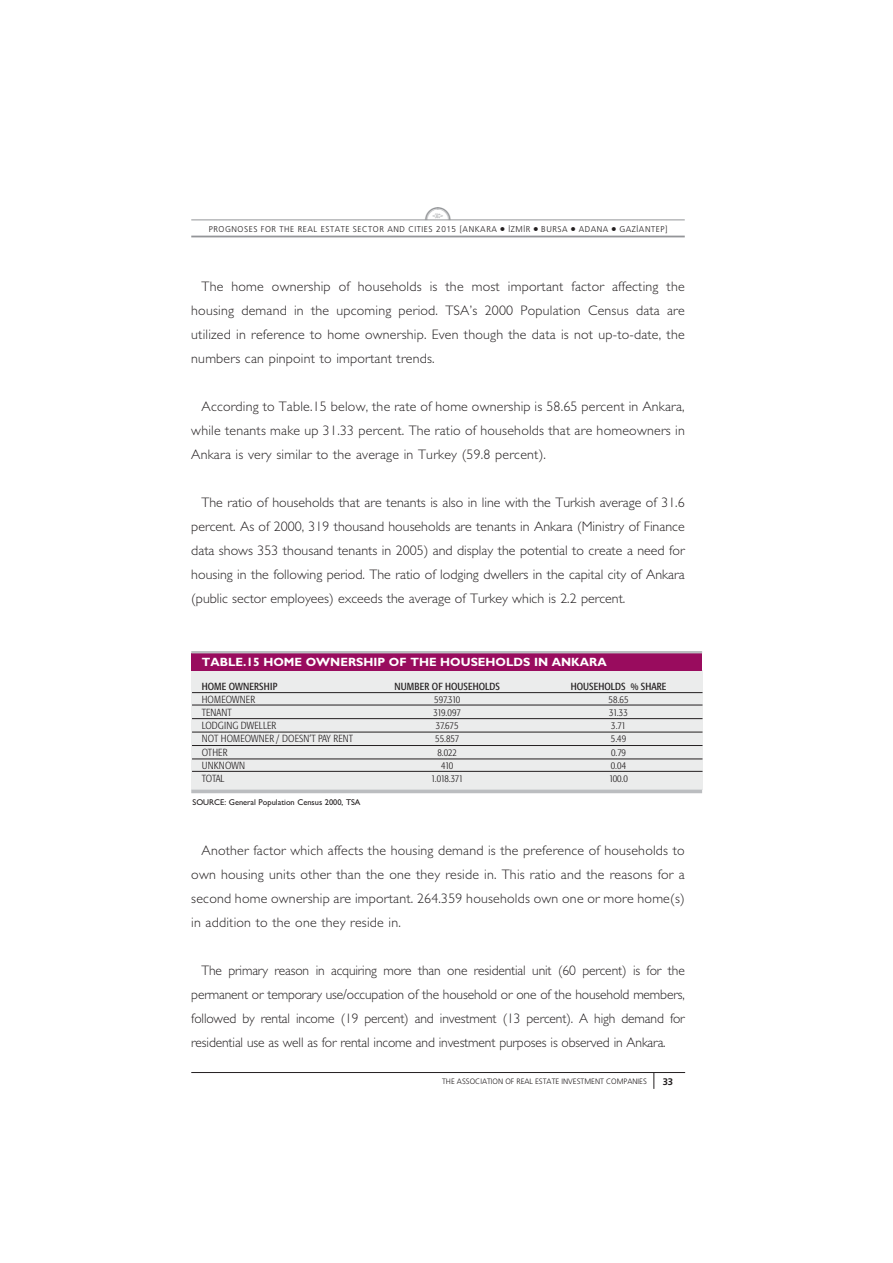
<style>
.page{position:relative;width:893px;height:1263px;background:#fff}
.page>*{position:absolute;margin:0;border:0;box-sizing:border-box;transform-origin:0 0}
.t1{font:300 13.8px/24px "Gill Sans";letter-spacing:.015em;color:#231f20;text-align:justify}
.t2{font:700 12px "Gill Sans";color:#fff}
.t3{font:12px "Acicek";color:#939598}
.t4{font:300 condensed 10.2px/13.2px "Formata TR";letter-spacing:.01em;color:#231f20}
.t5{font:10.2px "Formata TR Condensed TAB";letter-spacing:.01em;color:#231f20}
.t6{font:300 condensed 10.2px/13.2px "Formata TR";letter-spacing:-.02em;color:#231f20;text-align:center}
.t7{font:700 9.6px "Frutiger";color:#231f20}
.t8{font:300 8.4px "Frutiger";letter-spacing:.065em;color:#231f20}
.t9{font:500 8.4px "Gill Sans";color:#231f20}
.t10{font:300 7.8px "Frutiger";color:#231f20}
</style>
<div class="page">
<div style="left:191px;top:670px;width:511px;height:120px;background:#ebecec"></div>
<hr style="left:191px;top:1072px;width:494px;height:1px;background:#231f20">
<hr style="left:191px;top:236px;width:493px;height:1px;background:#939598">
<svg style="left:653px;top:1073px;width:1px;height:16px"></svg>
<hr style="left:191px;top:220px;width:493px;height:1px;background:#939598">
<div style="left:192px;top:653px;width:510px;height:17px;background:#990c5e"></div>
<hr style="left:191px;top:790px;width:511px;height:3px;background:#bbbdc0">
<hr style="left:191px;top:651px;width:511px;height:2px;background:#bbbdc0">
<hr style="left:192px;top:718px;width:510px;height:1px;background:#231f20">
<hr style="left:192px;top:705px;width:510px;height:1px;background:#231f20">
<hr style="left:192px;top:692px;width:510px;height:1px;background:#231f20">
<hr style="left:192px;top:732px;width:510px;height:1px;background:#231f20">
<hr style="left:192px;top:745px;width:510px;height:1px;background:#231f20">
<hr style="left:192px;top:759px;width:510px;height:1px;background:#231f20">
<hr style="left:192px;top:771px;width:510px;height:1px;background:#231f20">
<svg style="left:425px;top:219px;width:26px;height:1px"></svg>
<p class="t3" style="left:433px;top:208px;width:12px">l</p>
<p class="t8" style="left:209px;top:225px;width:290px">PROGNOSES FOR THE REAL ESTATE SECTOR AND CITIES 2015 [ANKARA</p>
<p class="t8" style="left:508px;top:225px;width:23px">‹ZM‹R</p>
<p class="t8" style="left:541px;top:225px;width:28px">BURSA</p>
<p class="t8" style="left:578px;top:225px;width:31px">ADANA</p>
<p class="t8" style="left:619px;top:225px;width:49px">GAZ‹ANTEP]</p>
<p class="t1" style="left:191px;top:276px;width:495px;text-indent:10px">The home ownership of households is the most important factor affecting the housing demand in the upcoming period. TSA’s 2000 Population Census data are utilized in reference to home ownership. Even though the data is not up-to-date, the numbers can pinpoint to important trends.</p>
<p class="t1" style="left:191px;top:396px;width:495px;text-indent:10px">According to Table.15 below, the rate of home ownership is 58.65 percent in Ankara, while tenants make up 31.33 percent. The ratio of households that are homeowners in Ankara is very similar to the average in Turkey (59.8 percent).</p>
<p class="t1" style="left:191px;top:492px;width:495px;text-indent:10px">The ratio of households that are tenants is also in line with the Turkish average of 31.6 percent. As of 2000, 319 thousand households are tenants in Ankara (Ministry of Finance data shows 353 thousand tenants in 2005) and display the potential to create a need for housing in the following period. The ratio of lodging dwellers in the capital city of Ankara (public sector employees) exceeds the average of Turkey which is 2.2 percent.</p>
<p class="t2" style="left:202px;top:657px;width:406px">TABLE.15 HOME OWNERSHIP OF THE HOUSEHOLDS IN ANKARA</p>
<p class="t5" style="left:202px;top:682px;width:77px">HOME OWNERSHIP</p>
<p class="t4" style="left:202px;top:694px;width:153px">HOMEOWNER<br>TENANT<br>LODGING DWELLER<br>NOT HOMEOWNER / DOESN’T PAY RENT<br>OTHER<br>UNKNOWN<br>TOTAL</p>
<p class="t9" style="left:192px;top:799px;width:170px">SOURCE: General Population Census 2000, TSA</p>
<p class="t5" style="left:394px;top:682px;width:107px">NUMBER OF HOUSEHOLDS</p>
<p class="t6" style="left:431px;top:694px;width:34px">597.310<br>319.097<br>37.675<br>55.857<br>8.022<br>410<br>1.018.371</p>
<p class="t5" style="left:570px;top:682px;width:97px">HOUSEHOLDS % SHARE</p>
<p class="t4" style="left:608px;top:694px;width:21px">58.65<br>31.33<br>3.71<br>5.49<br>0.79<br>0.04<br>100.0</p>
<p class="t1" style="left:191px;top:840px;width:495px;text-indent:10px">Another factor which affects the housing demand is the preference of households to own housing units other than the one they reside in. This ratio and the reasons for a second home ownership are important. 264.359 households own one or more home(s) in addition to the one they reside in.</p>
<p class="t1" style="left:191px;top:960px;width:495px;text-indent:10px">The primary reason in acquiring more than one residential unit (60 percent) is for the permanent or temporary use/occupation of the household or one of the household members, followed by rental income (19 percent) and investment (13 percent). A high demand for residential use as well as for rental income and investment purposes is observed in Ankara.</p>
<p class="t10" style="left:442px;top:1078px;width:206px">THE ASSOCIATION OF REAL ESTATE INVESTMENT COMPANIES</p>
<p class="t7" style="left:662px;top:1078px;width:12px">33</p>
</div>
